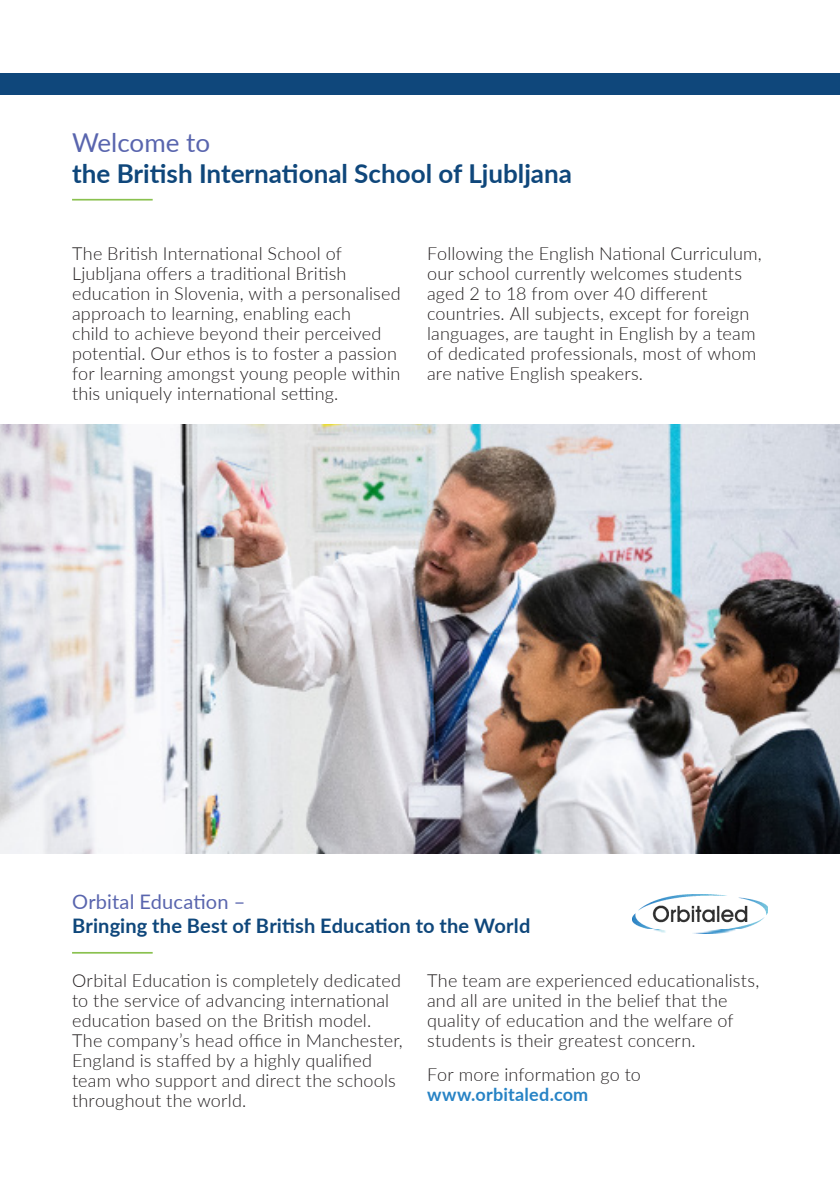
<style>
.page{position:relative;width:840px;height:1191px;background:#fff}
.page>*{position:absolute;margin:0;border:0;box-sizing:border-box;transform-origin:0 0}
.t1{font:700 26px "Lato";color:#0f477b}
.t2{font:26px "Lato";color:#5965ae}
.t3{font:700 20px/24px "Lato";letter-spacing:.01em;color:#0f477b}
.t4{font:300 18px/20px "Lato";letter-spacing:.01em;color:#231f20}
.t5{font:700 18px "Lato";letter-spacing:.015em;color:#2783c5}
.s1{font-weight:400;color:#5965ae}
</style>
<div class="page">
<div style="left:0;top:73px;width:839px;height:22px;background:#0f477b"></div>
<svg style="left:839px;top:73px;width:1px;height:22px"></svg>
<hr style="left:72px;top:199px;width:81px;height:1px;background:#8ac14f">
<img style="left:0;top:424px;width:839px;height:429px">
<hr style="left:72px;top:952px;width:81px;height:1px;background:#8ac14f">
<img style="left:632px;top:894px;width:135px;height:39px">
<p class="t2" style="left:72px;top:124px;width:140px">Welcome to</p>
<p class="t1" style="left:72px;top:155px;width:501px">the British International School of Ljubljana</p>
<p class="t4" style="left:72px;top:243px;width:330px">The British International School of Ljubljana offers a traditional British education in Slovenia, with a personalised approach to learning, enabling each<br>child to achieve beyond their perceived potential. Our ethos is to foster a passion for learning amongst young people within this uniquely international setting.</p>
<p class="t4" style="left:427px;top:243px;width:336px">Following the English National Curriculum, our school currently welcomes students aged 2 to 18 from over 40 different countries. All subjects, except for foreign languages, are taught in English by a team of dedicated professionals, most of whom are native English speakers.</p>
<p class="t3" style="left:72px;top:889px;width:459px"><span class="s1">Orbital Education –<br></span>Bringing the Best of British Education to the World</p>
<p class="t4" style="left:72px;top:969px;width:332px">Orbital Education is completely dedicated to the service of advancing international education based on the British model.<br>The company’s head office in Manchester, England is staffed by a highly qualified team who support and direct the schools throughout the world.</p>
<p class="t4" style="left:427px;top:969px;width:334px">The team are experienced educationalists, and all are united in the belief that the quality of education and the welfare of students is their greatest concern.</p>
<p class="t4" style="left:427px;top:1064px;width:215px">For more information go to</p>
<p class="t5" style="left:427px;top:1081px;width:163px">www.orbitaled.com</p>
</div>
